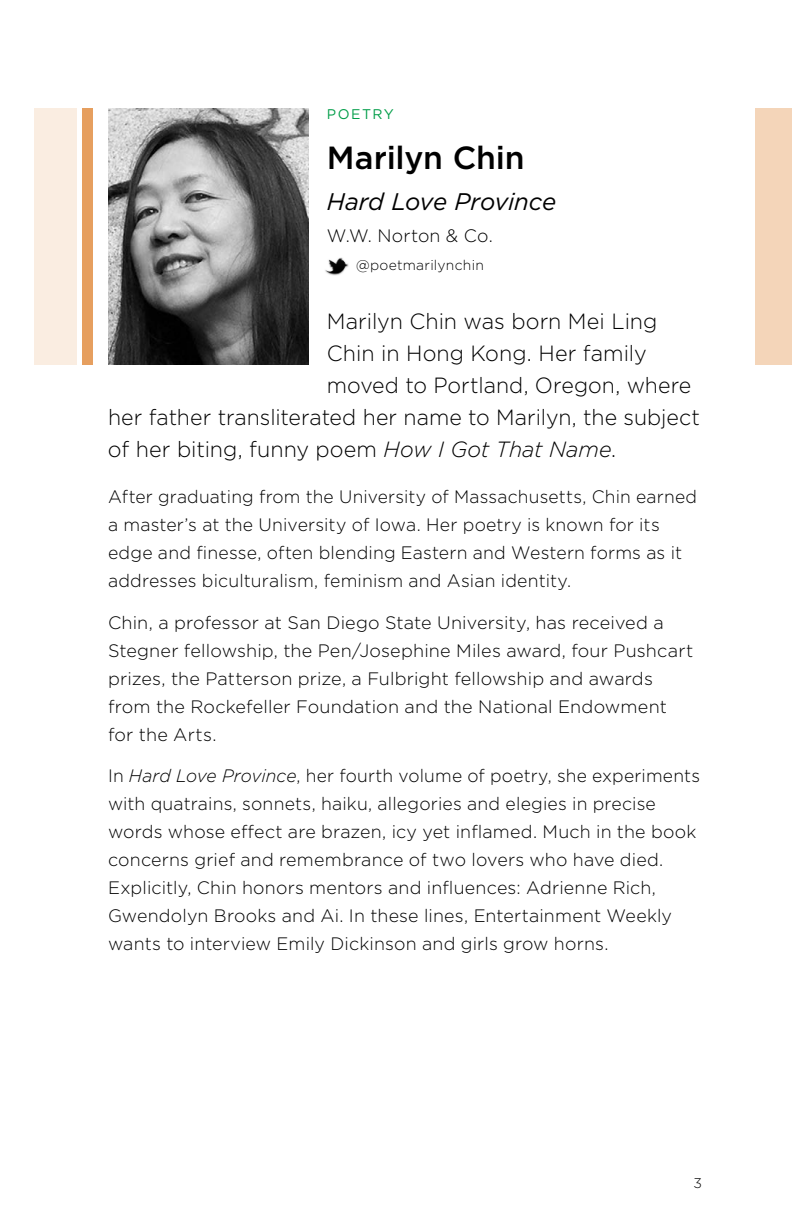
<style>
.page{position:relative;width:792px;height:1224px;background:#fff}
.page>*{position:absolute;margin:0;border:0;box-sizing:border-box;transform-origin:0 0}
.t1{font:500 32px "Gotham";letter-spacing:-.005em;color:#000}
.t2{font:italic 24px "Gotham";letter-spacing:-.005em;color:#000}
.t3{font:300 22px "Gotham";color:#000}
.t4{font:300 18px/28px "Gotham";letter-spacing:.01em;color:#000}
.t5{font:300 14px "Gotham";letter-spacing:.015em;color:#000}
.t6{font:14px "Gotham";letter-spacing:.105em;color:#009d48}
.s1{font-style:italic}
</style>
<div class="page">
<div style="left:755px;top:108px;width:37px;height:256px;background:#f4d5b9"></div>
<div style="left:34px;top:108px;width:43px;height:256px;background:#faede1"></div>
<div style="left:82px;top:108px;width:10px;height:256px;background:#e69f5f"></div>
<img style="left:325px;top:257px;width:24px;height:18px">
<img style="left:108px;top:108px;width:201px;height:256px">
<p class="t6" style="left:327px;top:105px;width:68px">POETRY</p>
<h1 class="t1" style="left:327px;top:136px;width:199px">Marilyn Chin</h1>
<h2 class="t2" style="left:327px;top:186px;width:231px">Hard Love Province</h2>
<p class="t4" style="left:327px;top:222px;width:167px">W.W. Norton &amp; Co.</p>
<p class="t5" style="left:356px;top:257px;width:129px">@poetmarilynchin</p>
<p class="t3" style="left:327px;top:308px;width:332px">Marilyn Chin was born Mei Ling</p>
<p class="t3" style="left:327px;top:340px;width:321px">Chin in Hong Kong. Her family</p>
<p class="t3" style="left:327px;top:372px;width:366px">moved to Portland, Oregon, where</p>
<p class="t3" style="left:108px;top:404px;width:593px">her father transliterated her name to Marilyn, the subject</p>
<p class="t3" style="left:108px;top:436px;width:510px">of her biting, funny poem <span class="s1">How I Got That Name</span>.</p>
<p class="t4" style="left:108px;top:483px;width:591px">After graduating from the University of Massachusetts, Chin earned a master’s at the University of Iowa. Her poetry is known for its edge and finesse, often blending Eastern and Western forms as it addresses biculturalism, feminism and Asian identity.</p>
<p class="t4" style="left:108px;top:608px;width:587px">Chin, a professor at San Diego State University, has received a Stegner fellowship, the Pen/Josephine Miles award, four Pushcart prizes, the Patterson prize, a Fulbright fellowship and awards from the Rockefeller Foundation and the National Endowment for the Arts.</p>
<p class="t4" style="left:108px;top:762px;width:594px">In <span class="s1">Hard Love Province</span>, her fourth volume of poetry, she experiments with quatrains, sonnets, haiku, allegories and elegies in precise words whose effect are brazen, icy yet inflamed. Much in the book concerns grief and remembrance of two lovers who have died.<br>Explicitly, Chin honors mentors and influences: Adrienne Rich, Gwendolyn Brooks and Ai. In these lines, Entertainment Weekly wants to interview Emily Dickinson and girls grow horns.</p>
<p class="t5" style="left:693px;top:1174px;width:10px">3</p>
</div>
